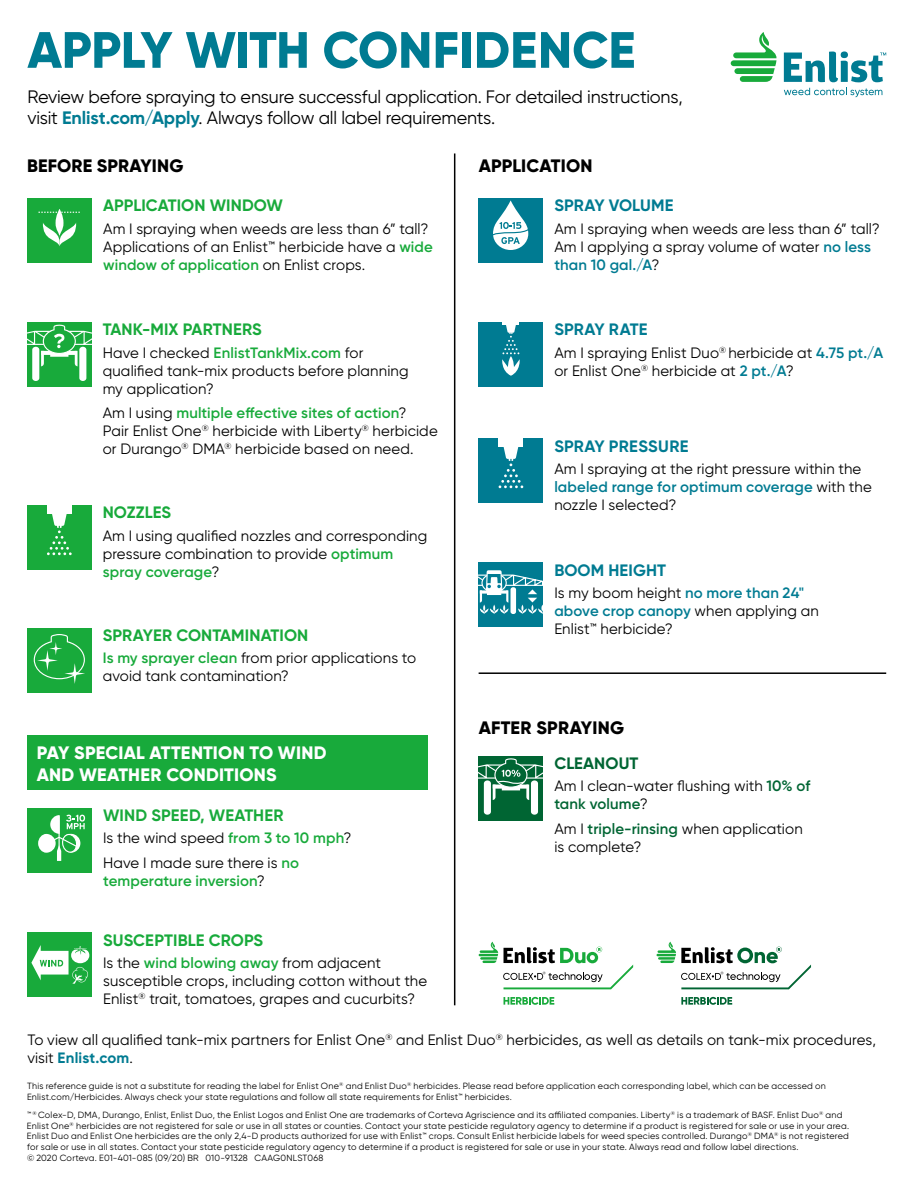
<style>
.page{position:relative;width:918px;height:1188px;background:#fff}
.page>*{position:absolute;margin:0;border:0;box-sizing:border-box;transform-origin:0 0}
.t1{font:800 51px "Gilroy";letter-spacing:-.005em;color:#007b92}
.t2{font:18px/21.6px "Gilroy";letter-spacing:-.01em;color:#000}
.t3{font:800 18px/21.6px "Gilroy";letter-spacing:.01em;color:#fff}
.t4{font:800 18px "Gilroy";letter-spacing:.01em;color:#000}
.t5{font:700 16.5px "Gilroy";color:#18aa3b}
.t6{font:700 16.5px "Gilroy";letter-spacing:.01em;color:#007b92}
.t7{font:700 16.5px "Gilroy";color:#006533}
.t8{font:15px/18px "Gilroy";letter-spacing:.01em;color:#000}
.t9{font:600 15px "Gilroy";letter-spacing:.01em;color:#18aa3b}
.t10{font:9px/10.8px "Gilroy";letter-spacing:.025em;color:#000}
.s1{font-weight:700;color:#007b92}
.s2{font-weight:600;color:#18aa3b}
.s3{font-weight:400;color:#000}
.s4{font-weight:600;color:#007b92}
.s5{font-weight:600;color:#006533}
</style>
<div class="page">
<div style="left:27px;top:736px;width:401px;height:54px;background:#18aa3b"></div>
<svg style="left:504px;top:997px;width:50px;height:8px"></svg>
<svg style="left:479px;top:942px;width:154px;height:47px"></svg>
<svg style="left:681px;top:997px;width:51px;height:8px"></svg>
<svg style="left:656px;top:942px;width:155px;height:47px"></svg>
<div style="left:27px;top:198px;width:65px;height:65px;background:#18aa3b"></div>
<svg style="left:56px;top:209px;width:8px;height:28px"></svg>
<svg style="left:42px;top:223px;width:35px;height:23px"></svg>
<svg style="left:38px;top:212px;width:42px;height:1px"></svg>
<div style="left:27px;top:322px;width:65px;height:65px;background:#18aa3b"></div>
<div style="left:79px;top:347px;width:7px;height:34px;background:#fff;border-radius:3px"></div>
<div style="left:32px;top:347px;width:7px;height:34px;background:#fff;border-radius:3px"></div>
<svg style="left:27px;top:325px;width:65px;height:41px"></svg>
<div style="left:27px;top:505px;width:65px;height:65px;background:#18aa3b"></div>
<div style="left:47px;top:505px;width:25px;height:9px;background:#fff"></div>
<svg style="left:47px;top:514px;width:25px;height:41px"></svg>
<div style="left:27px;top:628px;width:65px;height:64px;background:#18aa3b"></div>
<svg style="left:34px;top:634px;width:51px;height:50px"></svg>
<div style="left:27px;top:808px;width:65px;height:64px;background:#18aa3b"></div>
<svg style="left:38px;top:834px;width:18px;height:19px"></svg>
<svg style="left:40px;top:815px;width:45px;height:46px"></svg>
<hr style="left:59px;top:816px;width:1px;height:42px;background:#fff">
<div style="left:27px;top:933px;width:65px;height:64px;background:#18aa3b"></div>
<svg style="left:31px;top:945px;width:58px;height:39px"></svg>
<hr style="left:454px;top:153px;width:1px;height:852px;background:#000">
<div style="left:479px;top:198px;width:64px;height:65px;background:#007b92"></div>
<svg style="left:493px;top:200px;width:36px;height:50px"></svg>
<div style="left:479px;top:322px;width:64px;height:65px;background:#007b92"></div>
<svg style="left:502px;top:322px;width:18px;height:54px"></svg>
<div style="left:479px;top:438px;width:64px;height:65px;background:#007b92"></div>
<div style="left:499px;top:438px;width:24px;height:9px;background:#fff"></div>
<svg style="left:499px;top:447px;width:24px;height:41px"></svg>
<div style="left:479px;top:563px;width:64px;height:64px;background:#007b92"></div>
<svg style="left:479px;top:570px;width:64px;height:44px"></svg>
<div style="left:479px;top:756px;width:64px;height:64px;background:#006533"></div>
<div style="left:531px;top:780px;width:7px;height:35px;background:#fff;border-radius:3px"></div>
<div style="left:484px;top:780px;width:7px;height:35px;background:#fff;border-radius:3px"></div>
<svg style="left:479px;top:758px;width:64px;height:42px"></svg>
<hr style="left:479px;top:672px;width:407px;height:2px;background:#000">
<svg style="left:731px;top:32px;width:46px;height:50px"></svg>
<svg style="left:784px;top:52px;width:102px;height:45px"></svg>
<h1 class="t1" style="left:27px;top:18px;width:610px">APPLY WITH CONFIDENCE</h1>
<p class="t2" style="left:27px;top:86px;width:657px">Review before spraying to ensure successful application. For detailed instructions, visit <span class="s1">Enlist.com/Apply</span>. Always follow all label requirements.</p>
<p class="t4" style="left:27px;top:155px;width:158px">BEFORE SPRAYING</p>
<p class="t4" style="left:479px;top:155px;width:115px">APPLICATION</p>
<p class="t5" style="left:103px;top:195px;width:181px">APPLICATION WINDOW</p>
<p class="t8" style="left:103px;top:219px;width:331px">Am I spraying when weeds are less than 6” tall?<br>Applications of an Enlist™ herbicide have a <span class="s2">wide window of application</span> on Enlist crops.</p>
<p class="t5" style="left:103px;top:319px;width:161px">TANK-MIX PARTNERS</p>
<p class="t8" style="left:103px;top:343px;width:307px">Have I checked <span class="s2">EnlistTankMix.com</span> for qualified tank-mix products before planning my application?</p>
<p class="t8" style="left:103px;top:404px;width:337px">Am I using <span class="s2">multiple effective sites of action</span>?<br>Pair Enlist One<sup>®</sup> herbicide with Liberty<sup>®</sup> herbicide or Durango<sup>®</sup> DMA<sup>®</sup> herbicide based on need.</p>
<p class="t5" style="left:103px;top:502px;width:70px">NOZZLES</p>
<p class="t8" style="left:103px;top:526px;width:326px">Am I using qualified nozzles and corresponding pressure combination to provide <span class="s2">optimum spray coverage</span>?</p>
<p class="t5" style="left:103px;top:625px;width:207px">SPRAYER CONTAMINATION</p>
<p class="t8" style="left:103px;top:649px;width:315px"><span class="s2">Is my sprayer clean</span> from prior applications to avoid tank contamination?</p>
<p class="t3" style="left:37px;top:742px;width:291px">PAY SPECIAL ATTENTION TO WIND<br>AND WEATHER CONDITIONS</p>
<p class="t5" style="left:103px;top:805px;width:182px">WIND SPEED, WEATHER</p>
<p class="t8" style="left:103px;top:826px;width:250px;line-height:24.8px">Is the wind speed <span class="s2">from 3 to 10 mph</span>?<br>Have I made sure there is <span class="s2">no</span></p>
<p class="t9" style="left:103px;top:872px;width:163px">temperature inversion<span class="s3">?</span></p>
<p class="t5" style="left:103px;top:930px;width:162px">SUSCEPTIBLE CROPS</p>
<p class="t8" style="left:103px;top:954px;width:326px">Is the <span class="s2">wind blowing away</span> from adjacent susceptible crops, including cotton without the<br>Enlist<sup>®</sup> trait, tomatoes, grapes and cucurbits?</p>
<p class="t6" style="left:554px;top:195px;width:121px">SPRAY VOLUME</p>
<p class="t8" style="left:554px;top:219px;width:327px">Am I spraying when weeds are less than 6” tall?<br>Am I applying a spray volume of water <span class="s4">no less than 10 gal./A</span>?</p>
<p class="t6" style="left:554px;top:319px;width:95px">SPRAY RATE</p>
<p class="t8" style="left:554px;top:343px;width:330px">Am I spraying Enlist Duo<sup>®</sup> herbicide at <span class="s4">4.75 pt./A </span>or Enlist One<sup>®</sup> herbicide at <span class="s4">2 pt./A</span>?</p>
<p class="t6" style="left:554px;top:435px;width:136px">SPRAY PRESSURE</p>
<p class="t8" style="left:554px;top:459px;width:319px">Am I spraying at the right pressure within the <span class="s4">labeled range for optimum coverage</span> with the nozzle I selected?</p>
<p class="t6" style="left:554px;top:560px;width:113px">BOOM HEIGHT</p>
<p class="t8" style="left:554px;top:584px;width:266px">Is my boom height <span class="s4">no more than 24" above crop canopy</span> when applying an<br>Enlist™ herbicide?</p>
<p class="t4" style="left:479px;top:716px;width:147px">AFTER SPRAYING</p>
<p class="t7" style="left:554px;top:753px;width:86px">CLEANOUT</p>
<p class="t8" style="left:554px;top:777px;width:257px">Am I clean-water flushing with <span class="s5">10% of tank volume</span>?</p>
<p class="t8" style="left:554px;top:820px;width:250px">Am I <span class="s5">triple-rinsing</span> when application is complete?</p>
<p class="t8" style="left:27px;top:1031px;width:850px">To view all qualified tank-mix partners for Enlist One<sup>®</sup> and Enlist Duo<sup>®</sup> herbicides, as well as details on tank-mix procedures, visit <span class="s1">Enlist.com</span>.</p>
<p class="t10" style="left:27px;top:1081px;width:801px">This reference guide is not a substitute for reading the label for Enlist One<sup>®</sup> and Enlist Duo<sup>®</sup> herbicides. Please read before application each corresponding label, which can be accessed on<br>Enlist.com/Herbicides. Always check your state regulations and follow all state requirements for Enlist™ herbicides.</p>
<p class="t10" style="left:27px;top:1109px;width:824px">™ <sup>®</sup> Colex-D, DMA, Durango, Enlist, Enlist Duo, the Enlist Logos and Enlist One are trademarks of Corteva Agriscience and its affiliated companies. Liberty<sup>®</sup> is a trademark of BASF. Enlist Duo<sup>®</sup> and Enlist One<sup>®</sup> herbicides are not registered for sale or use in all states or counties. Contact your state pesticide regulatory agency to determine if a product is registered for sale or use in your area.<br>Enlist Duo and Enlist One herbicides are the only 2,4-D products authorized for use with Enlist™ crops. Consult Enlist herbicide labels for weed species controlled. Durango<sup>®</sup> DMA<sup>®</sup> is not registered for sale or use in all states. Contact your state pesticide regulatory agency to determine if a product is registered for sale or use in your state. Always read and follow label directions.<br>© 2020 Corteva. E01-401-085 (09/20) BR 010-91328 CAAG0NLST068</p>
</div>
